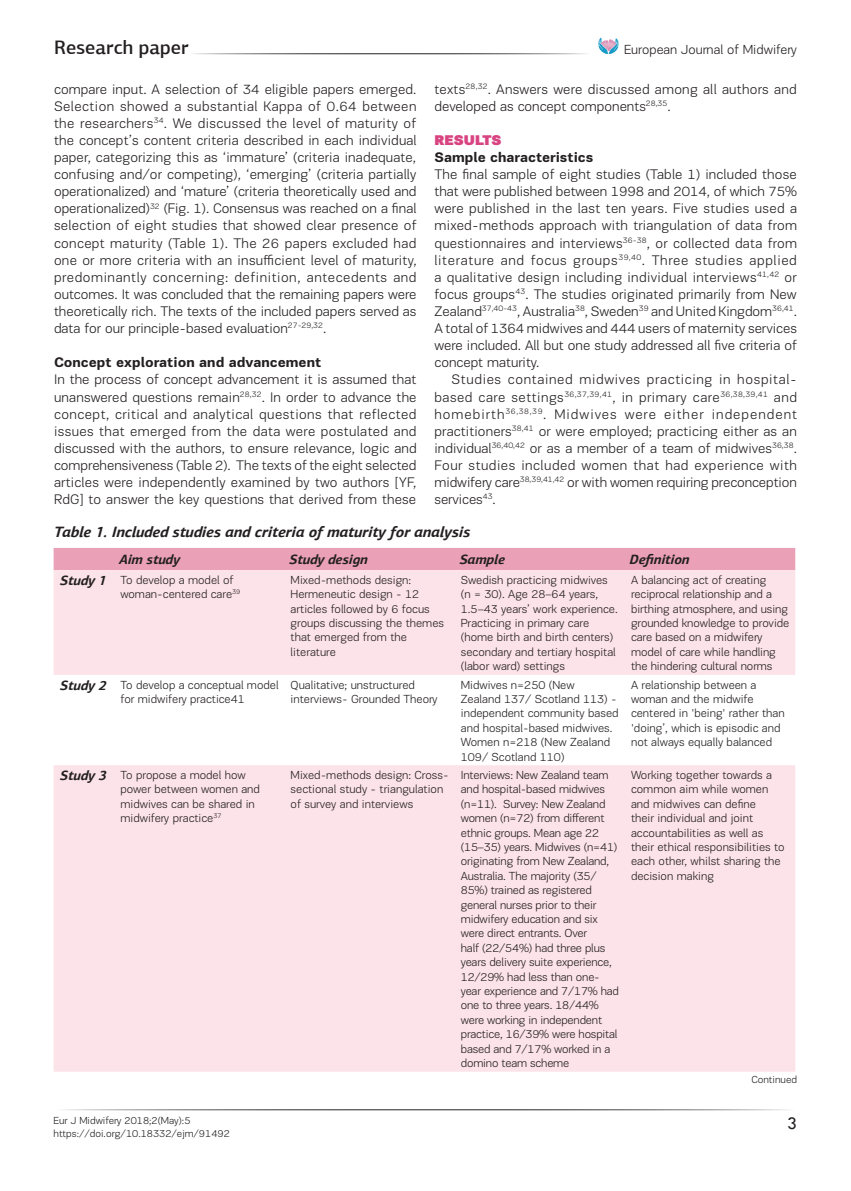
<style>
.page{position:relative;width:851px;height:1191px;background:#fff}
.page>*{position:absolute;margin:0;border:0;box-sizing:border-box;transform-origin:0 0}
.t1{font:500 19.5px "PF Agora Sans Pro";color:#231f20}
.t2{font:18px "Tw Cen";color:#231f20}
.t3{font:italic 700 15px "PF Agora Sans Pro";color:#231f20}
.t4{font:300 14.25px/17.1px "PF Encore Sans Pro";color:#231f20;text-align:justify}
.t5{font:700 14.25px "PF Encore Sans Pro";color:#231f20}
.t6{font:900 14.25px "PF Encore Sans Pro";color:#d84482}
.t7{font:italic 700 13.5px "PF Agora Sans Pro";color:#231f20}
.t8{font:300 13.5px "PF Encore Sans Pro";color:#231f20}
.t9{font:300 12px/14.4px "PF Encore Sans Pro";color:#231f20}
.t10{font:300 10.5px "PF Encore Sans Pro";color:#231f20}
.s1{font-family:"PF Agora Sans Pro";font-weight:700;font-style:italic;font-size:13.5px}
</style>
<div class="page">
<svg style="left:598px;top:37px;width:20px;height:17px"></svg>
<div style="left:54px;top:548px;width:741px;height:22px;background:#eaa1b7"></div>
<svg style="left:54px;top:570px;width:741px;height:501px;fill:#fce3e9"></svg>
<h1 class="t1" style="left:54px;top:35px;width:136px">Research paper</h1>
<p class="t4" style="left:54px;top:80px;width:364px">compare input. A selection of 34 eligible papers emerged.<br>Selection showed a substantial Kappa of 0.64 between the researchers<sup>34</sup>. We discussed the level of maturity of the concept’s content criteria described in each individual paper, categorizing this as ‘immature’ (criteria inadequate, confusing and/or competing), ‘emerging’ (criteria partially operationalized) and ‘mature’ (criteria theoretically used and operationalized)<sup>32</sup> (Fig. 1). Consensus was reached on a final selection of eight studies that showed clear presence of concept maturity (Table 1). The 26 papers excluded had one or more criteria with an insufficient level of maturity, predominantly concerning: definition, antecedents and outcomes. It was concluded that the remaining papers were theoretically rich. The texts of the included papers served as data for our principle-based evaluation<sup>27-29,32</sup>.</p>
<p class="t5" style="left:54px;top:353px;width:269px">Concept exploration and advancement</p>
<p class="t4" style="left:54px;top:371px;width:364px">In the process of concept advancement it is assumed that unanswered questions remain<sup>28,32</sup>. In order to advance the concept, critical and analytical questions that reflected issues that emerged from the data were postulated and discussed with the authors, to ensure relevance, logic and comprehensiveness (Table 2). The texts of the eight selected articles were independently examined by two authors [YF, RdG] to answer the key questions that derived from these</p>
<p class="t8" style="left:624px;top:42px;width:174px">European Journal of Midwifery</p>
<p class="t4" style="left:434px;top:80px;width:364px">texts<sup>28,32</sup>. Answers were discussed among all authors and developed as concept components<sup>28,35</sup>.</p>
<p class="t6" style="left:434px;top:130px;width:69px">RESULTS</p>
<p class="t5" style="left:434px;top:148px;width:160px">Sample characteristics</p>
<p class="t4" style="left:434px;top:166px;width:364px">The final sample of eight studies (Table 1) included those that were published between 1998 and 2014, of which 75% were published in the last ten years. Five studies used a mixed-methods approach with triangulation of data from questionnaires and interviews<sup>36-38</sup>, or collected data from literature and focus groups<sup>39,40</sup>. Three studies applied a qualitative design including individual interviews<sup>41,42</sup> or focus groups<sup>43</sup>. The studies originated primarily from New Zealand<sup>37,40-43</sup>, Australia<sup>38</sup>, Sweden<sup>39</sup> and United Kingdom<sup>36,41</sup>.<br>A total of 1364 midwives and 444 users of maternity services were included. All but one study addressed all five criteria of concept maturity.</p>
<p class="t4" style="left:434px;top:371px;width:364px;text-indent:17px">Studies contained midwives practicing in hospital&shy;based care settings<sup>36,37,39,41</sup>, in primary care<sup>36,38,39,41</sup> and homebirth<sup>36,38,39</sup>. Midwives were either independent practitioners<sup>38,41</sup> or were employed; practicing either as an individual<sup>36,40,42</sup> or as a member of a team of midwives<sup>36,38</sup>.<br>Four studies included women that had experience with midwifery care<sup>38,39,41,42</sup> or with women requiring preconception services<sup>43</sup>.</p>
<p class="t3" style="left:54px;top:522px;width:420px">Table 1. Included studies and criteria of maturity for analysis</p>
<p class="t7" style="left:119px;top:551px;width:62px">Aim study</p>
<p class="t7" style="left:289px;top:551px;width:82px">Study design</p>
<p class="t7" style="left:459px;top:551px;width:49px">Sample</p>
<p class="t7" style="left:629px;top:551px;width:64px">Definition</p>
<p class="t9" style="left:120px;top:572px;width:121px;text-indent:-61px"><span class="s1">Study 1</span> To develop a model of woman-centered care<sup>39</sup></p>
<p class="t9" style="left:290px;top:572px;width:155px">Mixed-methods design:<br>Hermeneutic design - 12 articles followed by 6 focus groups discussing the themes that emerged from the literature</p>
<p class="t9" style="left:461px;top:572px;width:158px">Swedish practicing midwives (n = 30). Age 28–64 years,<br>1.5–43 years’ work experience.<br>Practicing in primary care (home birth and birth centers) secondary and tertiary hospital (labor ward) settings</p>
<p class="t9" style="left:631px;top:572px;width:160px">A balancing act of creating reciprocal relationship and a birthing atmosphere, and using grounded knowledge to provide care based on a midwifery model of care while handling the hindering cultural norms</p>
<p class="t9" style="left:120px;top:677px;width:160px;text-indent:-61px"><span class="s1">Study 2</span> To develop a conceptual model for midwifery practice41</p>
<p class="t9" style="left:290px;top:677px;width:148px">Qualitative; unstructured interviews- Grounded Theory</p>
<p class="t9" style="left:461px;top:677px;width:159px">Midwives n=250 (New<br>Zealand 137/ Scotland 113) - independent community based and hospital-based midwives.<br>Women n=218 (New Zealand<br>109/ Scotland 110)</p>
<p class="t9" style="left:631px;top:677px;width:155px">A relationship between a woman and the midwife centered in 'being' rather than 'doing’, which is episodic and not always equally balanced</p>
<p class="t9" style="left:120px;top:767px;width:141px;text-indent:-61px"><span class="s1">Study 3</span> To propose a model how power between women and midwives can be shared in midwifery practice<sup>37</sup></p>
<p class="t9" style="left:290px;top:767px;width:159px">Mixed-methods design: Cross&shy;sectional study - triangulation of survey and interviews</p>
<p class="t9" style="left:461px;top:767px;width:160px">Interviews: New Zealand team and hospital-based midwives (n=11). Survey: New Zealand women (n=72) from different ethnic groups. Mean age 22 (15–35) years. Midwives (n=41) originating from New Zealand,<br>Australia. The majority (35/<br>85%) trained as registered general nurses prior to their midwifery education and six were direct entrants. Over<br>half (22/54%) had three plus years delivery suite experience,<br>12/29% had less than one&shy;year experience and 7/17% had one to three years. 18/44% were working in independent practice, 16/39% were hospital based and 7/17% worked in a domino team scheme</p>
<p class="t9" style="left:631px;top:767px;width:155px">Working together towards a common aim while women and midwives can define<br>their individual and joint accountabilities as well as their ethical responsibilities to each other, whilst sharing the decision making</p>
<p class="t10" style="left:751px;top:1073px;width:47px">Continued</p>
<p class="t10" style="left:53px;top:1114px;width:138px">Eur J Midwifery 2018;2(May):5</p>
<p class="t2" style="left:786px;top:1112px;width:11px">3</p>
<p class="t10" style="left:53px;top:1127px;width:178px">https://doi.org/10.18332/ejm/91492</p>
</div>
